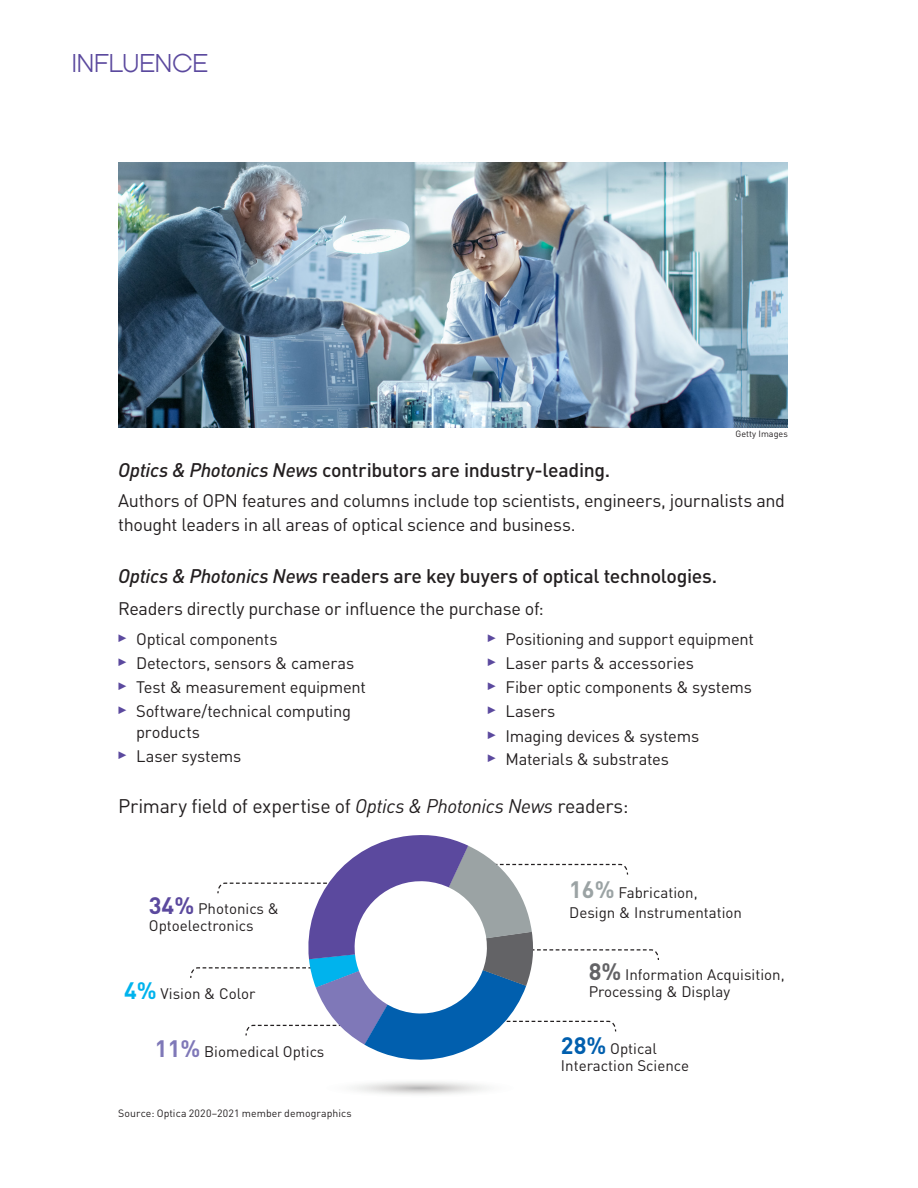
<style>
.page{position:relative;width:918px;height:1188px;background:#fff}
.page>*{position:absolute;margin:0;border:0;box-sizing:border-box;transform-origin:0 0}
._1-eyebrow{font:24px "Kamerik 105";letter-spacing:.015em;color:#5b499e}
._3-subhead{font:500 19.5px "DINOT";letter-spacing:-.02em;color:#231f20}
._3-subhead-2{font:19.5px "DINOT";letter-spacing:-.02em;color:#231f20}
._3-subhead-3{font:18px/24px "DINOT";letter-spacing:-.02em;color:#231f20}
._4-body{font:16.5px/21px "DINOT";letter-spacing:-.015em;color:#231f20}
._6-puzzle-Across-Dow{font:15.15px/16.8px "DINOT";color:#231f20}
._3-subhead-4{font:10.5px "DINOT";letter-spacing:.01em;color:#231f20}
.t1{font:9px "DINOT";color:#231f20}
.s1{font-style:italic}
.s2{font-weight:700;font-size:23.55px;color:#5b499e}
.s3{font-weight:700;font-size:23.55px;color:#00b3ed}
.s4{font-weight:700;font-size:23.55px;color:#7f78b8}
.s5{font-weight:700;font-size:23.55px;color:#9ba3a4}
.s6{font-weight:700;font-size:23.55px;color:#636366}
.s7{font-weight:700;font-size:23.55px;color:#015fae}
</style>
<div class="page">
<svg style="left:190px;top:835px;width:469px;height:260px"></svg>
<img style="left:118px;top:162px;width:670px;height:265px">
<p class="_1-eyebrow" style="left:72px;top:50px;width:138px">INFLUENCE</p>
<p class="t1" style="left:736px;top:428px;width:54px">Getty Images</p>
<p class="_3-subhead" style="left:118px;top:457px;width:494px"><span class="s1">Optics &amp; Photonics News</span> contributors are industry-leading.</p>
<p class="_3-subhead-3" style="left:118px;top:488px;width:668px">Authors of OPN features and columns include top scientists, engineers, journalists and thought leaders in all areas of optical science and business.</p>
<p class="_3-subhead" style="left:118px;top:564px;width:600px"><span class="s1">Optics &amp; Photonics News</span> readers are key buyers of optical technologies.</p>
<p class="_3-subhead-3" style="left:118px;top:596px;width:427px">Readers directly purchase or influence the purchase of:</p>
<p class="_4-body" style="left:136px;top:628px;width:143px">Optical components</p>
<p class="_4-body" style="left:136px;top:652px;width:220px">Detectors, sensors &amp; cameras</p>
<p class="_4-body" style="left:136px;top:676px;width:231px">Test &amp; measurement equipment</p>
<p class="_4-body" style="left:136px;top:700px;width:216px">Software/technical computing products</p>
<p class="_4-body" style="left:136px;top:745px;width:107px">Laser systems</p>
<p class="_4-body" style="left:505px;top:628px;width:250px">Positioning and support equipment</p>
<p class="_4-body" style="left:505px;top:652px;width:190px">Laser parts &amp; accessories</p>
<p class="_4-body" style="left:505px;top:676px;width:248px">Fiber optic components &amp; systems</p>
<p class="_4-body" style="left:505px;top:700px;width:51px">Lasers</p>
<p class="_4-body" style="left:505px;top:726px;width:195px">Imaging devices &amp; systems</p>
<p class="_4-body" style="left:505px;top:748px;width:165px">Materials &amp; substrates</p>
<p class="_3-subhead-2" style="left:118px;top:794px;width:512px">Primary field of expertise of <span class="s1">Optics &amp; Photonics News</span> readers:</p>
<p class="_6-puzzle-Across-Dow" style="left:149px;top:900px;width:132px"><span class="s2">34%</span> Photonics &amp;<br>Optoelectronics</p>
<p class="_6-puzzle-Across-Dow" style="left:124px;top:985px;width:133px"><span class="s3">4%</span> Vision &amp; Color</p>
<p class="_6-puzzle-Across-Dow" style="left:155px;top:1043px;width:171px"><span class="s4">11%</span> Biomedical Optics</p>
<p class="_3-subhead-4" style="left:118px;top:1106px;width:235px">Source: Optica 2020–2021 member demographics</p>
<p class="_6-puzzle-Across-Dow" style="left:569px;top:882px;width:174px;line-height:20.1px"><span class="s5">16%</span> Fabrication,<br>Design &amp; Instrumentation</p>
<p class="_6-puzzle-Across-Dow" style="left:589px;top:966px;width:198px"><span class="s6">8%</span> Information Acquisition,<br>Processing &amp; Display</p>
<p class="_6-puzzle-Across-Dow" style="left:561px;top:1040px;width:130px"><span class="s7">28%</span> Optical<br>Interaction Science</p>
</div>
